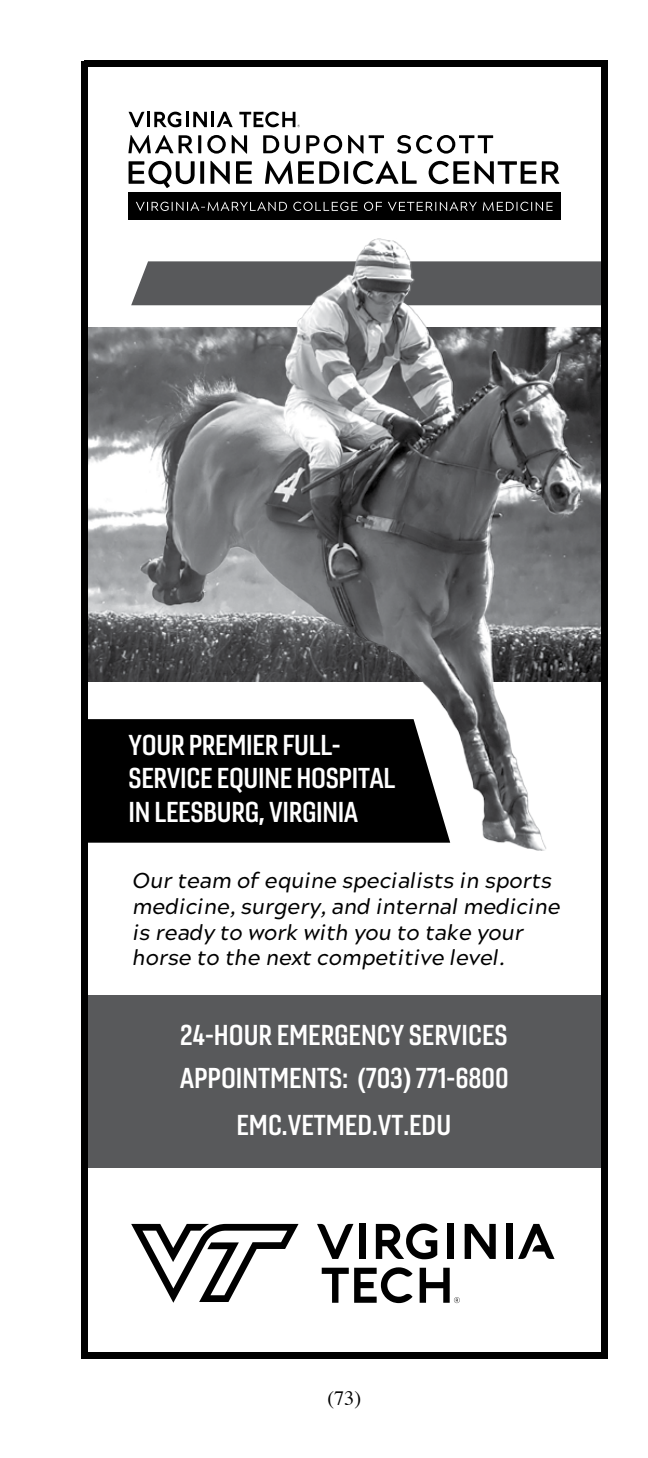
<style>
.page{position:relative;width:648px;height:1458px;background:#fff}
.page>*{position:absolute;margin:0;border:0;box-sizing:border-box;transform-origin:0 0}
.t1{font:27.9px/33.5px "Gineso Con Dem";color:#fff}
.t2{font:italic 500 21.6px/25.9px "Acherus Grotesque";color:#000}
.t3{font:20.25px "Times";color:#000}
</style>
<div class="page">
<img style="left:87px;top:328px;width:515px;height:354px">
<div style="left:85px;top:995px;width:523px;height:173px;background:#58595b"></div>
<svg style="left:131px;top:261px;width:471px;height:44px"></svg>
<svg style="left:129px;top:161px;width:66px;height:27px"></svg>
<svg style="left:200px;top:161px;width:4px;height:23px"></svg>
<svg style="left:211px;top:161px;width:19px;height:23px"></svg>
<svg style="left:236px;top:161px;width:16px;height:23px"></svg>
<svg style="left:265px;top:161px;width:74px;height:23px"></svg>
<svg style="left:344px;top:161px;width:4px;height:23px"></svg>
<svg style="left:353px;top:161px;width:64px;height:23px"></svg>
<svg style="left:429px;top:161px;width:40px;height:23px"></svg>
<svg style="left:475px;top:161px;width:61px;height:23px"></svg>
<svg style="left:542px;top:161px;width:18px;height:23px"></svg>
<svg style="left:128px;top:135px;width:65px;height:19px"></svg>
<hr style="left:198px;top:135px;width:3px;height:18px;background:#000">
<svg style="left:207px;top:135px;width:19px;height:19px"></svg>
<svg style="left:232px;top:135px;width:15px;height:19px"></svg>
<svg style="left:263px;top:135px;width:16px;height:18px"></svg>
<svg style="left:285px;top:135px;width:15px;height:19px"></svg>
<svg style="left:306px;top:135px;width:36px;height:19px"></svg>
<svg style="left:348px;top:135px;width:36px;height:19px"></svg>
<svg style="left:397px;top:135px;width:96px;height:19px"></svg>
<div style="left:129px;top:192px;width:432px;height:28px;background:#000"></div>
<svg style="left:136px;top:202px;width:151px;height:9px"></svg>
<svg style="left:293px;top:202px;width:64px;height:9px"></svg>
<svg style="left:364px;top:202px;width:18px;height:9px"></svg>
<svg style="left:388px;top:202px;width:89px;height:9px"></svg>
<svg style="left:483px;top:202px;width:70px;height:9px"></svg>
<svg style="left:129px;top:112px;width:16px;height:15px"></svg>
<hr style="left:147px;top:112px;width:3px;height:15px;background:#000">
<hr style="left:186px;top:112px;width:3px;height:15px;background:#000">
<svg style="left:193px;top:112px;width:40px;height:15px"></svg>
<svg style="left:154px;top:112px;width:27px;height:15px"></svg>
<svg style="left:239px;top:112px;width:61px;height:15px"></svg>
<svg style="left:131px;top:1224px;width:168px;height:79px"></svg>
<svg style="left:317px;top:1224px;width:36px;height:35px"></svg>
<div style="left:359px;top:1224px;width:6px;height:35px;background:#000"></div>
<div style="left:448px;top:1224px;width:6px;height:35px;background:#000"></div>
<svg style="left:465px;top:1224px;width:31px;height:35px"></svg>
<div style="left:506px;top:1224px;width:7px;height:35px;background:#000"></div>
<svg style="left:518px;top:1224px;width:37px;height:35px"></svg>
<svg style="left:376px;top:1224px;width:62px;height:35px"></svg>
<svg style="left:322px;top:1267px;width:91px;height:36px"></svg>
<svg style="left:420px;top:1268px;width:40px;height:35px"></svg>
<img style="left:141px;top:238px;width:439px;height:612px">
<div style="left:87px;top:719px;width:363px;height:124px;background:#000"></div>
<div style="left:81px;top:61px;width:6px;height:1295px;background:#000"></div>
<div style="left:85px;top:61px;width:523px;height:6px;background:#000"></div>
<div style="left:602px;top:64px;width:6px;height:1288px;background:#000"></div>
<div style="left:81px;top:1352px;width:527px;height:6px;background:#000"></div>
<p class="t1" style="left:129px;top:728px;width:268px">YOUR PREMIER FULL-<br>SERVICE EQUINE HOSPITAL<br>IN LEESBURG, VIRGINIA</p>
<p class="t2" style="left:133px;top:866px;width:429px">Our team of equine specialists in sports medicine, surgery, and internal medicine is ready to work with you to take your horse to the next competitive level.</p>
<p class="t1" style="left:180px;top:1018px;width:329px">24-HOUR EMERGENCY SERVICES</p>
<p class="t1" style="left:180px;top:1061px;width:330px">APPOINTMENTS: (703) 771-6800</p>
<p class="t1" style="left:237px;top:1108px;width:216px">EMC.VETMED.VT.EDU</p>
<p class="t3" style="left:327px;top:1379px;width:35px">(73)</p>
</div>
